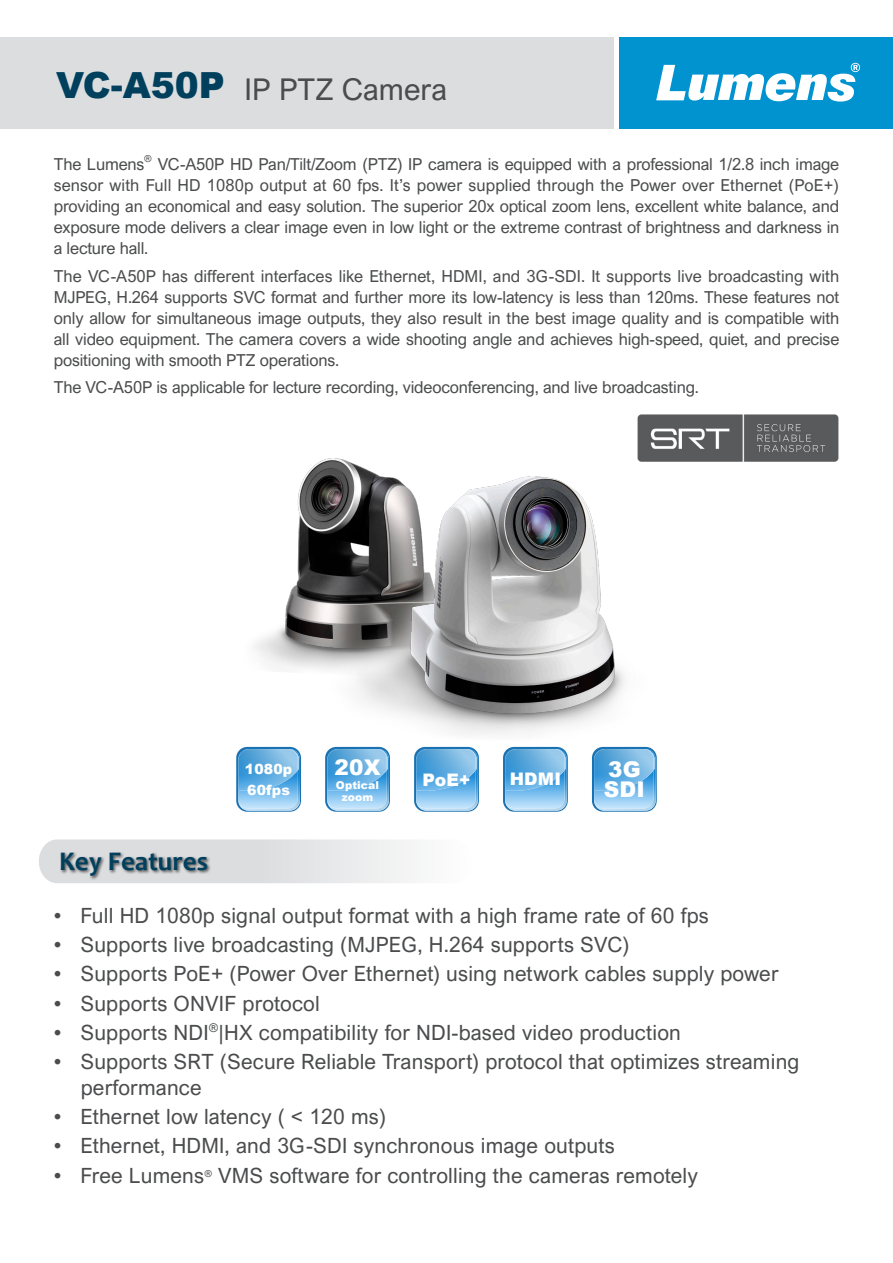
<style>
.page{position:relative;width:893px;height:1263px;background:#fff}
.page>*{position:absolute;margin:0;border:0;box-sizing:border-box;transform-origin:0 0}
.t1{font:900 36px "Arial";color:#00405d}
.t2{font:30px "Arial Nova";color:#4b4c4d}
.t3{font:700 27px "Candara";color:#00405d}
.t4{font:900 21.6px "Arial";letter-spacing:.01em;color:#fff}
.t5{font:21px/25.5px "Arial Nova";letter-spacing:.01em;color:#4b4c4d}
.t6{font:900 17.25px "Arial";letter-spacing:.01em;color:#fff}
.t7{font:16.5px/21px "Arial Nova";letter-spacing:-.01em;color:#4b4c4d;text-align:justify}
.t8{font:900 14.1px/20.5px "Arial";letter-spacing:.01em;color:#fff}
.t9{font:900 10.8px/11.9px "Arial";letter-spacing:.01em;color:#fff;text-align:center}
.t10{font:9.6px "Arial Nova";color:#4b4c4d}
</style>
<div class="page">
<div style="left:0;top:38px;width:614px;height:91px;background:#dcdddf"></div>
<div style="left:620px;top:38px;width:273px;height:91px;background:#0093d0"></div>
<svg style="left:39px;top:839px;width:372px;height:44px"></svg>
<div style="left:59px;top:852px;width:153px;height:28px;background:#231f20;opacity:.75"></div>
<img style="left:255px;top:475px;width:51px;height:193px">
<div style="left:306px;top:453px;width:366px;height:311px;background:#fff;opacity:.65"></div>
<img style="left:328px;top:477px;width:323px;height:263px">
<svg style="left:325px;top:747px;width:65px;height:65px"></svg>
<img style="left:327px;top:749px;width:62px;height:62px">
<img style="left:327px;top:791px;width:60px;height:17px">
<img style="left:387px;top:749px;width:1px;height:21px">
<img style="left:327px;top:749px;width:60px;height:42px">
<svg style="left:236px;top:747px;width:65px;height:65px"></svg>
<img style="left:238px;top:749px;width:62px;height:62px">
<img style="left:238px;top:791px;width:60px;height:17px">
<img style="left:298px;top:749px;width:1px;height:21px">
<img style="left:238px;top:749px;width:60px;height:42px">
<svg style="left:414px;top:747px;width:65px;height:65px"></svg>
<img style="left:416px;top:749px;width:62px;height:62px">
<img style="left:416px;top:791px;width:60px;height:17px">
<img style="left:476px;top:749px;width:1px;height:21px">
<img style="left:416px;top:749px;width:60px;height:42px">
<svg style="left:503px;top:747px;width:65px;height:65px"></svg>
<img style="left:505px;top:749px;width:62px;height:62px">
<img style="left:505px;top:791px;width:60px;height:17px">
<img style="left:565px;top:749px;width:1px;height:21px">
<img style="left:505px;top:749px;width:60px;height:42px">
<svg style="left:592px;top:747px;width:65px;height:65px"></svg>
<img style="left:594px;top:749px;width:62px;height:62px">
<img style="left:594px;top:791px;width:59px;height:17px">
<img style="left:653px;top:749px;width:2px;height:21px">
<img style="left:594px;top:749px;width:59px;height:42px">
<img style="left:637px;top:414px;width:202px;height:48px">
<svg style="left:656px;top:63px;width:204px;height:39px"></svg>
<p class="t1" style="left:56px;top:59px;width:170px">VC-A50P</p>
<p class="t2" style="left:245px;top:72px;width:204px">IP PTZ Camera</p>
<p class="t7" style="left:54px;top:153px;width:92px">The Lumens</p>
<p class="t10" style="left:144px;top:153px;width:9px">®</p>
<p class="t7" style="left:54px;top:153px;width:787px;text-indent:104px">VC-A50P HD Pan/Tilt/Zoom (PTZ) IP camera is equipped with a professional 1/2.8 inch image sensor with Full HD 1080p output at 60 fps. It’s power supplied through the Power over Ethernet (PoE+) providing an economical and easy solution. The superior 20x optical zoom lens, excellent white balance, and exposure mode delivers a clear image even in low light or the extreme contrast of brightness and darkness in a lecture hall.</p>
<p class="t7" style="left:54px;top:265px;width:787px">The VC-A50P has different interfaces like Ethernet, HDMI, and 3G-SDI. It supports live broadcasting with MJPEG, H.264 supports SVC format and further more its low-latency is less than 120ms. These features not only allow for simultaneous image outputs, they also result in the best image quality and is compatible with all video equipment. The camera covers a wide shooting angle and achieves high-speed, quiet, and precise positioning with smooth PTZ operations.</p>
<p class="t7" style="left:54px;top:377px;width:647px">The VC-A50P is applicable for lecture recording, videoconferencing, and live broadcasting.</p>
<p class="t3" style="left:59px;top:844px;width:151px">Key Features</p>
<p class="t4" style="left:335px;top:752px;width:48px">20X</p>
<p class="t9" style="left:336px;top:779px;width:45px">Optical zoom</p>
<p class="t8" style="left:245px;top:758px;width:49px">1080p<br>60fps</p>
<p class="t6" style="left:422px;top:767px;width:49px">PoE+</p>
<p class="t6" style="left:510px;top:767px;width:53px">HDMI</p>
<p class="t4" style="left:608px;top:753px;width:34px">3G</p>
<p class="t4" style="left:604px;top:774px;width:43px">SDI</p>
<p class="t5" style="left:54px;top:902px;width:657px">• Full HD 1080p signal output format with a high frame rate of 60 fps</p>
<p class="t5" style="left:54px;top:932px;width:577px">• Supports live broadcasting (MJPEG, H.264 supports SVC)</p>
<p class="t5" style="left:54px;top:961px;width:726px">• Supports PoE+ (Power Over Ethernet) using network cables supply power</p>
<p class="t5" style="left:54px;top:990px;width:268px">• Supports ONVIF protocol</p>
<p class="t5" style="left:54px;top:1020px;width:629px">• Supports NDI<sup>®</sup>|HX compatibility for NDI-based video production</p>
<p class="t5" style="left:81px;top:1049px;width:720px;text-indent:-27px">• Supports SRT (Secure Reliable Transport) protocol that optimizes streaming performance</p>
<p class="t5" style="left:54px;top:1104px;width:334px">• Ethernet low latency ( &lt; 120 ms)</p>
<p class="t5" style="left:54px;top:1133px;width:563px">• Ethernet, HDMI, and 3G-SDI synchronous image outputs</p>
<p class="t5" style="left:54px;top:1162px;width:646px">• Free Lumens<sup>®</sup> VMS software for controlling the cameras remotely</p>
</div>
